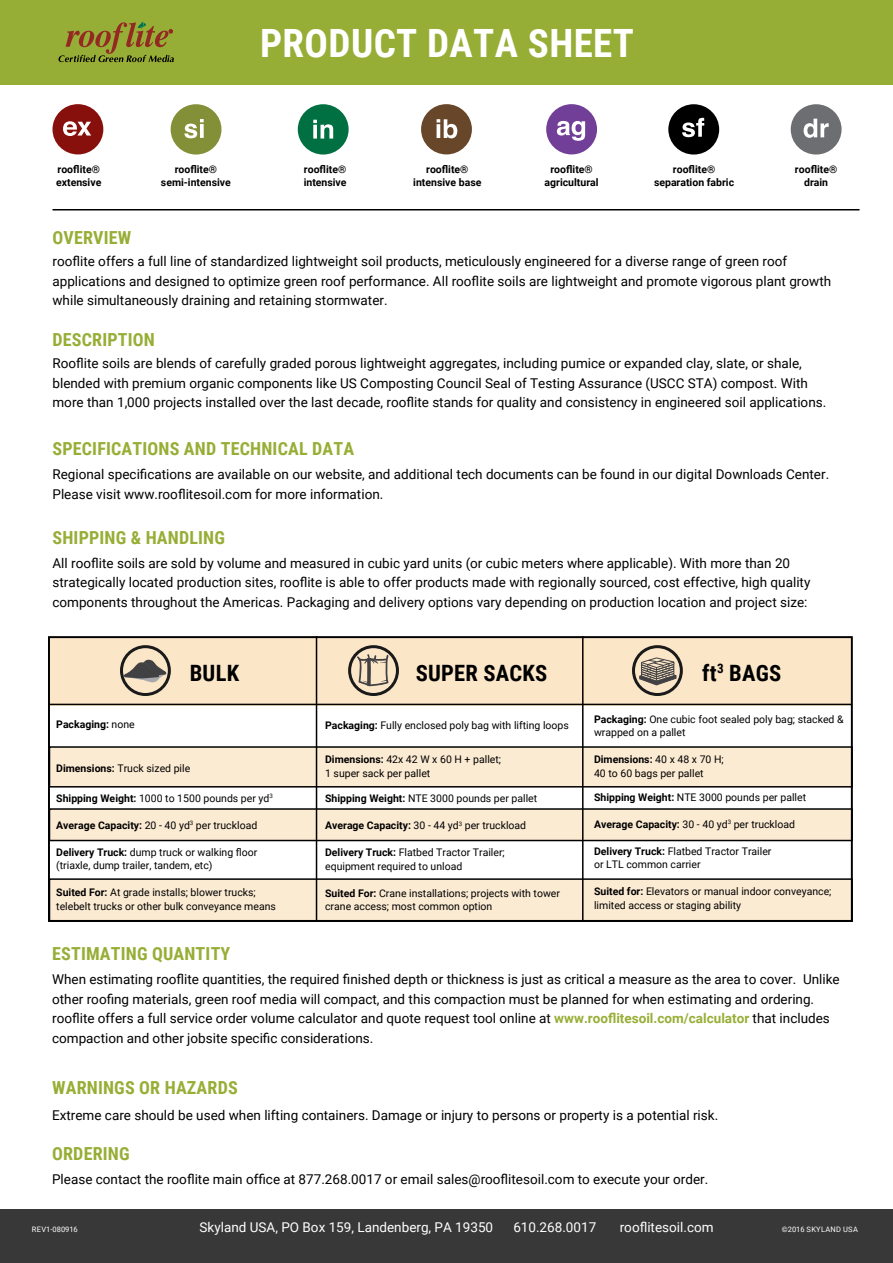
<style>
.page{position:relative;width:893px;height:1263px;background:#fff}
.page>*{position:absolute;margin:0;border:0;box-sizing:border-box;transform-origin:0 0}
.t1{font:700 39px "Roboto Condensed";letter-spacing:.01em;color:#fff}
.t2{font:700 22.5px "Roboto Condensed";letter-spacing:.01em;color:#000}
.t3{font:700 18px "Roboto Condensed";letter-spacing:.01em;color:#97ae36}
.t4{font:13.5px/19.5px "Roboto";color:#000}
.t5{font:13.5px "Roboto";color:#fff}
.t6{font:10.5px/13.5px "Roboto";color:#000}
.t7{font:700 10.5px/13.5px "Roboto";color:#000;text-align:center}
.t8{font:7.5px "Roboto";letter-spacing:.035em;color:#fff}
.t9{font:7.5px "Roboto";color:#fff}
.s1{font-weight:400}
.s2{font-weight:700}
.s3{font-weight:700;color:#97ae36}
</style>
<div class="page">
<div style="left:50px;top:809px;width:802px;height:31px;background:#fcebd3"></div>
<div style="left:49px;top:808px;width:804px;height:33px;border:2px solid #000"></div>
<div style="left:50px;top:879px;width:802px;height:42px;background:#fcebd3"></div>
<div style="left:49px;top:878px;width:804px;height:44px;border:2px solid #000"></div>
<div style="left:50px;top:747px;width:802px;height:40px;background:#fcebd3"></div>
<div style="left:49px;top:746px;width:804px;height:41px;border:2px solid #000"></div>
<div style="left:50px;top:636px;width:802px;height:69px;background:#fbe6c8"></div>
<div style="left:0;top:0;width:892px;height:85px;background:#97ae36"></div>
<div style="left:0;top:1210px;width:893px;height:53px;background:#383838"></div>
<svg style="left:59px;top:22px;width:115px;height:40px"></svg>
<svg style="left:350px;top:647px;width:47px;height:47px"></svg>
<div style="left:348px;top:645px;width:51px;height:51px;border:3px solid #1a1a1a;border-radius:50%"></div>
<svg style="left:357px;top:654px;width:32px;height:34px"></svg>
<svg style="left:121px;top:647px;width:48px;height:47px"></svg>
<div style="left:120px;top:645px;width:51px;height:51px;border:3px solid #1a1a1a;border-radius:50%"></div>
<svg style="left:121px;top:658px;width:47px;height:25px"></svg>
<svg style="left:633px;top:647px;width:48px;height:47px"></svg>
<div style="left:632px;top:645px;width:51px;height:51px;border:3px solid #1a1a1a;border-radius:50%"></div>
<svg style="left:639px;top:657px;width:38px;height:29px"></svg>
<hr style="left:316px;top:636px;width:1px;height:286px;background:#000">
<hr style="left:582px;top:636px;width:2px;height:286px;background:#000">
<hr style="left:50px;top:704px;width:802px;height:1px;background:#000">
<div style="left:53px;top:104px;width:50px;height:50px;background:#88100c;border-radius:50%"></div>
<svg style="left:63px;top:121px;width:28px;height:15px"></svg>
<div style="left:171px;top:104px;width:50px;height:51px;background:#849037;border-radius:50%"></div>
<svg style="left:184px;top:119px;width:20px;height:19px"></svg>
<svg style="left:200px;top:124px;width:4px;height:14px"></svg>
<div style="left:298px;top:104px;width:51px;height:51px;background:#007043;border-radius:50%"></div>
<svg style="left:313px;top:120px;width:20px;height:19px"></svg>
<div style="left:421px;top:104px;width:51px;height:50px;background:#684629;border-radius:50%"></div>
<svg style="left:437px;top:119px;width:20px;height:19px"></svg>
<div style="left:546px;top:104px;width:51px;height:50px;background:#723f98;border-radius:50%"></div>
<svg style="left:557px;top:121px;width:28px;height:20px"></svg>
<div style="left:668px;top:104px;width:51px;height:51px;background:#000;border-radius:50%"></div>
<svg style="left:682px;top:118px;width:22px;height:19px"></svg>
<div style="left:791px;top:104px;width:51px;height:51px;background:#6d6e71;border-radius:50%"></div>
<svg style="left:804px;top:119px;width:25px;height:19px"></svg>
<hr style="left:52px;top:209px;width:808px;height:1px;background:#000">
<div style="left:48px;top:636px;width:805px;height:286px;border:2px solid #000"></div>
<h1 class="t1" style="left:260px;top:16px;width:375px">PRODUCT DATA SHEET</h1>
<p class="t7" style="left:56px;top:162px;width:47px;text-align:left">rooflite® extensive</p>
<p class="t7" style="left:161px;top:162px;width:71px">rooflite® semi-intensive</p>
<p class="t7" style="left:304px;top:162px;width:44px;text-align:left">rooflite® intensive</p>
<p class="t7" style="left:413px;top:162px;width:70px">rooflite® intensive base</p>
<p class="t7" style="left:545px;top:162px;width:56px">rooflite® agricultural</p>
<p class="t7" style="left:654px;top:162px;width:82px">rooflite® separation fabric</p>
<p class="t7" style="left:795px;top:162px;width:44px">rooflite® drain</p>
<h3 class="t3" style="left:52px;top:225px;width:80px">OVERVIEW</h3>
<p class="t4" style="left:52px;top:251px;width:780px">rooflite offers a full line of standardized lightweight soil products, meticulously engineered for a diverse range of green roof applications and designed to optimize green roof performance. All rooflite soils are lightweight and promote vigorous plant growth while simultaneously draining and retaining stormwater.</p>
<h3 class="t3" style="left:52px;top:327px;width:104px">DESCRIPTION</h3>
<p class="t4" style="left:52px;top:353px;width:775px">Rooflite soils are blends of carefully graded porous lightweight aggregates, including pumice or expanded clay, slate, or shale, blended with premium organic components like US Composting Council Seal of Testing Assurance (USCC STA) compost. With more than 1,000 projects installed over the last decade, rooflite stands for quality and consistency in engineered soil applications.</p>
<h3 class="t3" style="left:52px;top:436px;width:303px">SPECIFICATIONS AND TECHNICAL DATA</h3>
<p class="t4" style="left:52px;top:464px;width:778px">Regional specifications are available on our website, and additional tech documents can be found in our digital Downloads Center.<br>Please visit www.rooflitesoil.com for more information.</p>
<h3 class="t3" style="left:52px;top:525px;width:174px">SHIPPING &amp; HANDLING</h3>
<p class="t4" style="left:52px;top:553px;width:759px">All rooflite soils are sold by volume and measured in cubic yard units (or cubic meters where applicable). With more than 20 strategically located production sites, rooflite is able to offer products made with regionally sourced, cost effective, high quality components throughout the Americas. Packaging and delivery options vary depending on production location and project size:</p>
<h2 class="t2" style="left:190px;top:657px;width:51px">BULK</h2>
<h2 class="t2" style="left:416px;top:657px;width:133px">SUPER SACKS</h2>
<h2 class="t2" style="left:702px;top:657px;width:80px">ft<sup>3</sup> BAGS</h2>
<p class="t7" style="left:56px;top:717px;width:80px">Packaging: <span class="s1">none</span></p>
<p class="t6" style="left:56px;top:761px;width:136px"><span class="s2">Dimensions:</span> Truck sized pile</p>
<p class="t6" style="left:56px;top:791px;width:218px"><span class="s2">Shipping Weight:</span> 1000 to 1500 pounds per yd<sup>3</sup></p>
<p class="t6" style="left:56px;top:818px;width:203px"><span class="s2">Average Capacity:</span> 20 - 40 yd<sup>3</sup> per truckload</p>
<p class="t6" style="left:56px;top:845px;width:203px"><span class="s2">Delivery Truck:</span> dump truck or walking floor (triaxle, dump trailer, tandem, etc)</p>
<p class="t6" style="left:56px;top:885px;width:221px"><span class="s2">Suited For:</span> At grade installs; blower trucks; telebelt trucks or other bulk conveyance means</p>
<h3 class="t3" style="left:52px;top:941px;width:180px">ESTIMATING QUANTITY</h3>
<p class="t6" style="left:325px;top:718px;width:245px"><span class="s2">Packaging:</span> Fully enclosed poly bag with lifting loops</p>
<p class="t6" style="left:325px;top:752px;width:177px"><span class="s2">Dimensions:</span> 42x 42 W x 60 H + pallet;<br>1 super sack per pallet</p>
<p class="t6" style="left:325px;top:791px;width:214px"><span class="s2">Shipping Weight:</span> NTE 3000 pounds per pallet</p>
<p class="t6" style="left:325px;top:818px;width:203px"><span class="s2">Average Capacity:</span> 30 - 44 yd<sup>3</sup> per truckload</p>
<p class="t6" style="left:325px;top:845px;width:181px"><span class="s2">Delivery Truck:</span> Flatbed Tractor Trailer; equipment required to unload</p>
<p class="t6" style="left:325px;top:886px;width:236px"><span class="s2">Suited For:</span> Crane installations; projects with tower crane access; most common option</p>
<p class="t6" style="left:594px;top:712px;width:251px"><span class="s2">Packaging:</span> One cubic foot sealed poly bag; stacked &amp; wrapped on a pallet</p>
<p class="t6" style="left:594px;top:752px;width:131px"><span class="s2">Dimensions:</span> 40 x 48 x 70 H;<br>40 to 60 bags per pallet</p>
<p class="t6" style="left:594px;top:790px;width:214px"><span class="s2">Shipping Weight:</span> NTE 3000 pounds per pallet</p>
<p class="t6" style="left:594px;top:817px;width:203px"><span class="s2">Average Capacity:</span> 30 - 40 yd<sup>3</sup> per truckload</p>
<p class="t6" style="left:594px;top:844px;width:179px"><span class="s2">Delivery Truck:</span> Flatbed Tractor Trailer or LTL common carrier</p>
<p class="t6" style="left:594px;top:884px;width:239px"><span class="s2">Suited for:</span> Elevators or manual indoor conveyance; limited access or staging ability</p>
<p class="t4" style="left:52px;top:969px;width:789px">When estimating rooflite quantities, the required finished depth or thickness is just as critical a measure as the area to cover. Unlike other roofing materials, green roof media will compact, and this compaction must be planned for when estimating and ordering. rooflite offers a full service order volume calculator and quote request tool online at <span class="s3">www.rooflitesoil.com/calculator</span> that includes compaction and other jobsite specific considerations.</p>
<h3 class="t3" style="left:52px;top:1075px;width:187px">WARNINGS OR HAZARDS</h3>
<p class="t4" style="left:52px;top:1104px;width:668px">Extreme care should be used when lifting containers. Damage or injury to persons or property is a potential risk.</p>
<h3 class="t3" style="left:52px;top:1141px;width:79px">ORDERING</h3>
<p class="t4" style="left:52px;top:1169px;width:658px">Please contact the rooflite main office at 877.268.0017 or email sales@rooflitesoil.com to execute your order.</p>
<p class="t9" style="left:32px;top:1224px;width:47px">REV1-080916</p>
<p class="t5" style="left:200px;top:1218px;width:295px">Skyland USA, PO Box 159, Landenberg, PA 19350</p>
<p class="t5" style="left:513px;top:1218px;width:84px">610.268.0017</p>
<p class="t5" style="left:620px;top:1218px;width:95px">rooflitesoil.com</p>
<p class="t8" style="left:782px;top:1224px;width:77px">©2016 SKYLAND USA</p>
</div>
